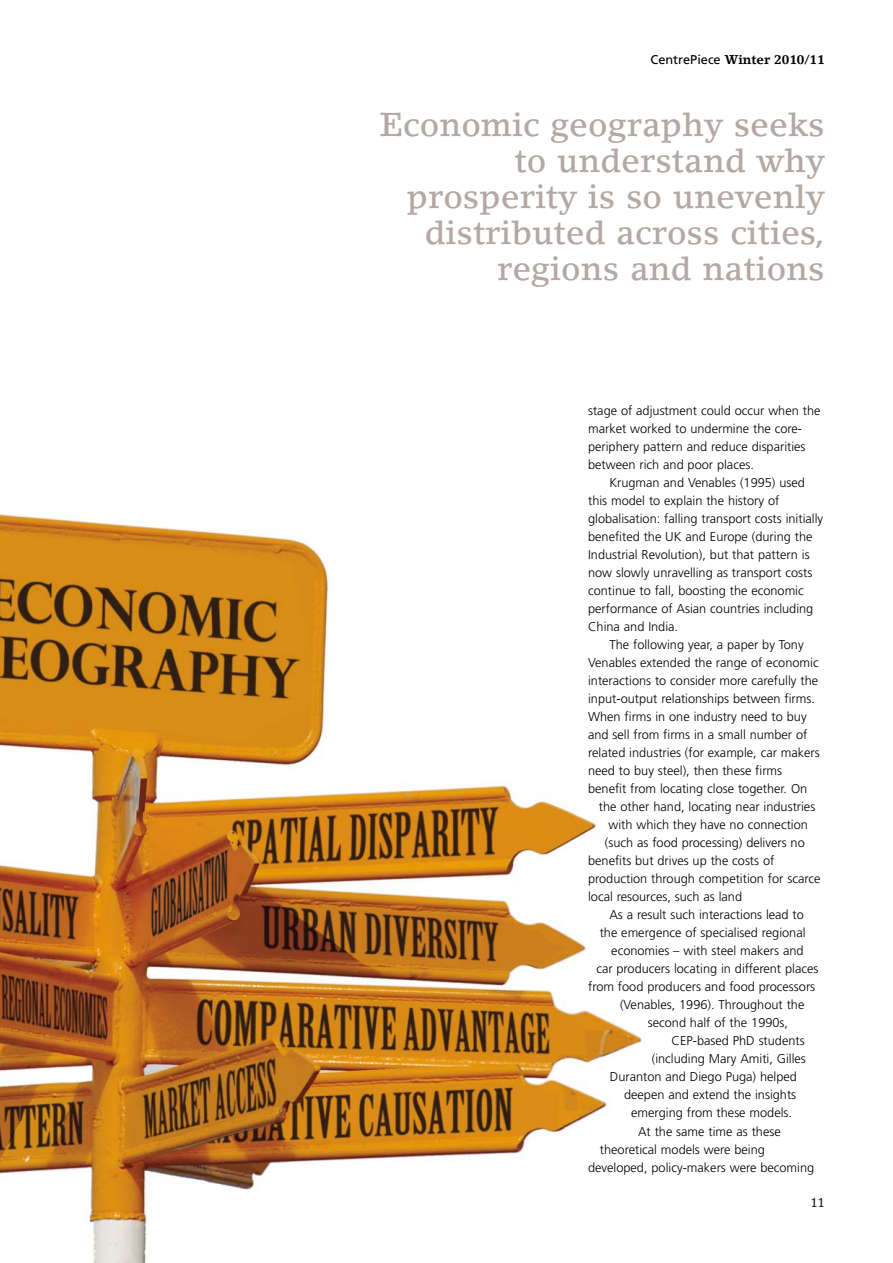
<style>
.page{position:relative;width:893px;height:1263px;background:#fff}
.page>*{position:absolute;margin:0;border:0;box-sizing:border-box;transform-origin:0 0}
.t1{font:500 33px/36px "Lino Letter";color:#b3a8a3;text-align:right}
.t2{font:300 12.75px/18px "Frutiger";color:#000}
.t3{font:700 12.75px "Lino Letter";color:#000}
.t4{font:12.75px "Lino Letter";color:#000}
.s1{font-family:"Frutiger";font-weight:400}
</style>
<div class="page">
<img style="left:0;top:513px;width:646px;height:750px">
<p class="t3" style="left:651px;top:55px;width:176px"><span class="s1">CentrePiece</span> Winter 2010/11</p>
<h1 class="t1" style="left:379px;top:110px;width:447px">Economic geography seeks to understand why prosperity is so unevenly distributed across cities, regions and nations</h1>
<p class="t2" style="left:588px;top:403px;width:234px">stage of adjustment could occur when the market worked to undermine the core&shy;periphery pattern and reduce disparities between rich and poor places.</p>
<p class="t2" style="left:609px;top:475px;width:197px">Krugman and Venables (1995) used</p>
<p class="t2" style="left:588px;top:493px;width:193px">this model to explain the history of</p>
<p class="t2" style="left:588px;top:511px;width:237px">globalisation: falling transport costs initially</p>
<p class="t2" style="left:588px;top:529px;width:226px">benefited the UK and Europe (during the</p>
<p class="t2" style="left:588px;top:547px;width:223px">Industrial Revolution), but that pattern is</p>
<p class="t2" style="left:588px;top:565px;width:226px">now slowly unravelling as transport costs</p>
<p class="t2" style="left:588px;top:583px;width:217px">continue to fall, boosting the economic</p>
<p class="t2" style="left:588px;top:601px;width:227px">performance of Asian countries including</p>
<p class="t2" style="left:588px;top:619px;width:91px">China and India.</p>
<p class="t2" style="left:609px;top:637px;width:196px">The following year, a paper by Tony</p>
<p class="t2" style="left:588px;top:655px;width:232px">Venables extended the range of economic</p>
<p class="t2" style="left:588px;top:673px;width:232px">interactions to consider more carefully the</p>
<p class="t2" style="left:588px;top:691px;width:228px">input-output relationships between firms.</p>
<p class="t2" style="left:588px;top:709px;width:220px">When firms in one industry need to buy</p>
<p class="t2" style="left:588px;top:727px;width:221px">and sell from firms in a small number of</p>
<p class="t2" style="left:588px;top:745px;width:233px">related industries (for example, car makers</p>
<p class="t2" style="left:588px;top:763px;width:196px">need to buy steel), then these firms</p>
<p class="t2" style="left:588px;top:781px;width:221px">benefit from locating close together. On</p>
<p class="t2" style="left:599px;top:799px;width:218px">the other hand, locating near industries</p>
<p class="t2" style="left:608px;top:817px;width:201px">with which they have no connection</p>
<p class="t2" style="left:605px;top:835px;width:201px">(such as food processing) delivers no</p>
<p class="t2" style="left:588px;top:853px;width:188px">benefits but drives up the costs of</p>
<p class="t2" style="left:588px;top:871px;width:234px">production through competition for scarce</p>
<p class="t2" style="left:588px;top:889px;width:155px">local resources, such as land</p>
<p class="t2" style="left:609px;top:907px;width:196px">As a result such interactions lead to</p>
<p class="t2" style="left:600px;top:925px;width:207px">the emergence of specialised regional</p>
<p class="t2" style="left:611px;top:943px;width:194px">economies – with steel makers and</p>
<p class="t2" style="left:596px;top:961px;width:224px">car producers locating in different places</p>
<p class="t2" style="left:588px;top:979px;width:229px">from food producers and food processors</p>
<p class="t2" style="left:620px;top:997px;width:186px">(Venables, 1996). Throughout the</p>
<p class="t2" style="left:648px;top:1015px;width:142px">second half of the 1990s,</p>
<p class="t2" style="left:671px;top:1033px;width:135px">CEP-based PhD students</p>
<p class="t2" style="left:652px;top:1051px;width:156px">(including Mary Amiti, Gilles</p>
<p class="t2" style="left:610px;top:1069px;width:189px">Duranton and Diego Puga) helped</p>
<p class="t2" style="left:624px;top:1087px;width:174px">deepen and extend the insights</p>
<p class="t2" style="left:631px;top:1105px;width:162px">emerging from these models.</p>
<p class="t2" style="left:638px;top:1123px;width:144px">At the same time as these</p>
<p class="t2" style="left:600px;top:1141px;width:166px">theoretical models were being</p>
<p class="t2" style="left:588px;top:1159px;width:228px">developed, policy-makers were becoming</p>
<p class="t4" style="left:810px;top:1198px;width:16px">11</p>
</div>
